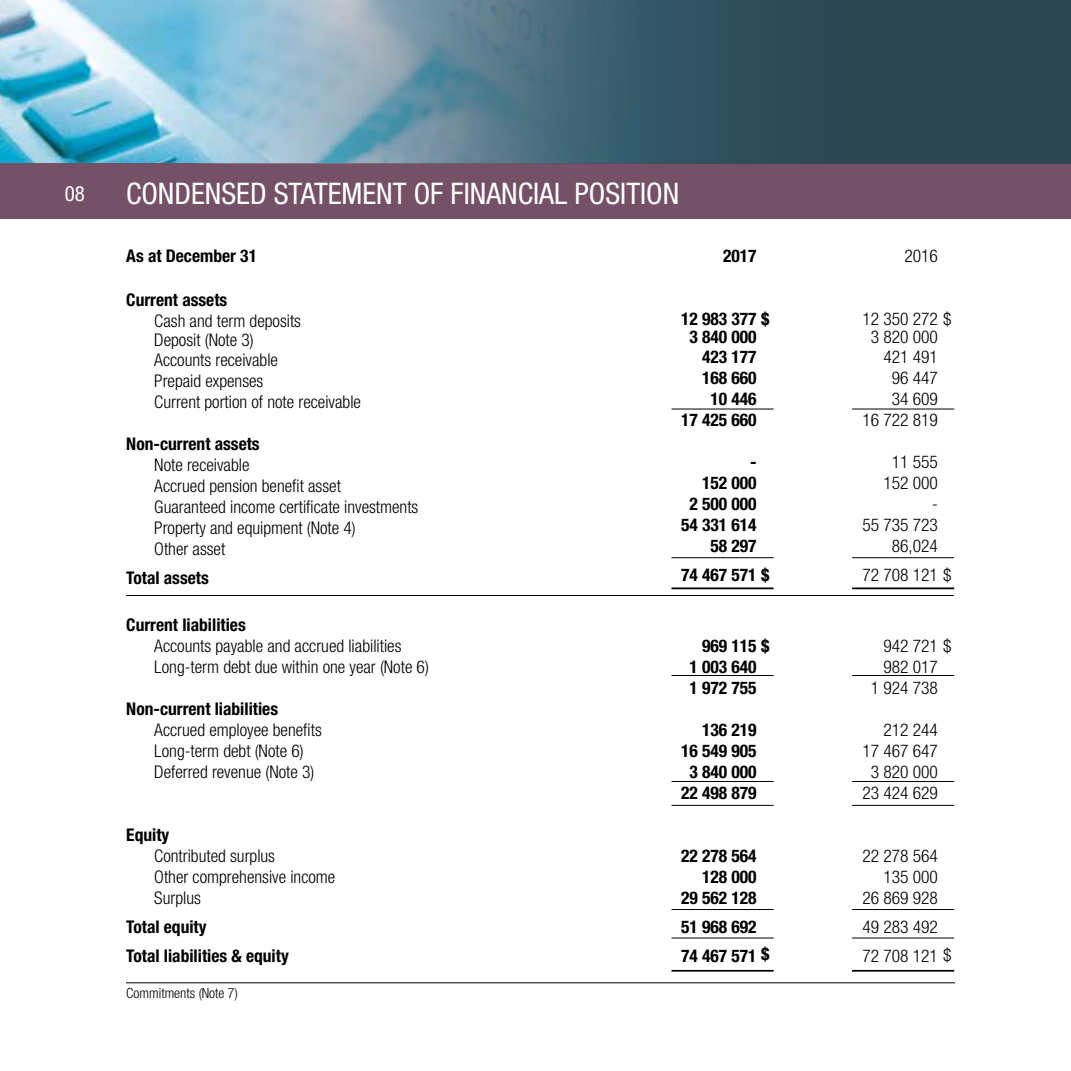
<style>
.page{position:relative;width:1071px;height:1071px;background:#fff}
.page>*{position:absolute;margin:0;border:0;box-sizing:border-box;transform-origin:0 0}
.t1{font:condensed 29.75px "Helvetica Neue";color:#fff}
.t2{font:condensed 21px "Helvetica Neue";color:#fff}
.t3{font:300 condensed 17.5px/21px "Helvetica Neue";color:#000}
.t4{font:700 condensed 17.5px/28.9px "Helvetica Neue";color:#000}
.t5{font:300 condensed 14px "Helvetica Neue";color:#000}
</style>
<div class="page">
<div style="left:0;top:163px;width:1071px;height:56px;background:#745167"></div>
<hr style="left:672px;top:409px;width:102px;height:1px;background:#000">
<hr style="left:672px;top:675px;width:102px;height:1px;background:#000">
<hr style="left:672px;top:781px;width:102px;height:1px;background:#000">
<hr style="left:672px;top:805px;width:102px;height:1px;background:#000">
<hr style="left:672px;top:909px;width:102px;height:1px;background:#000">
<hr style="left:672px;top:938px;width:102px;height:1px;background:#000">
<hr style="left:672px;top:970px;width:102px;height:2px;background:#000">
<hr style="left:672px;top:557px;width:102px;height:1px;background:#000">
<hr style="left:672px;top:588px;width:102px;height:1px;background:#000">
<hr style="left:852px;top:409px;width:102px;height:1px;background:#000">
<hr style="left:852px;top:675px;width:102px;height:1px;background:#000">
<hr style="left:852px;top:781px;width:102px;height:1px;background:#000">
<hr style="left:852px;top:805px;width:102px;height:1px;background:#000">
<hr style="left:852px;top:909px;width:102px;height:1px;background:#000">
<hr style="left:852px;top:938px;width:102px;height:1px;background:#000">
<hr style="left:852px;top:970px;width:102px;height:2px;background:#000">
<hr style="left:852px;top:557px;width:102px;height:1px;background:#000">
<hr style="left:852px;top:588px;width:102px;height:1px;background:#000">
<hr style="left:126px;top:595px;width:828px;height:1px;background:#000">
<hr style="left:126px;top:982px;width:829px;height:1px;background:#000">
<svg style="left:0;top:0;width:1071px;height:163px;background:#598091"></svg>
<p class="t2" style="left:65px;top:181px;width:22px">08</p>
<h1 class="t1" style="left:126px;top:176px;width:555px">CONDENSED STATEMENT OF FINANCIAL POSITION</h1>
<p class="t4" style="left:126px;top:241px;width:132px">As at December 31</p>
<p class="t4" style="left:126px;top:285px;width:103px">Current assets</p>
<p class="t3" style="left:154px;top:310px;width:148px">Cash and term deposits</p>
<p class="t3" style="left:154px;top:349px;width:208px">Accounts receivable<br>Prepaid expenses<br>Current portion of note receivable</p>
<p class="t4" style="left:126px;top:429px;width:135px">Non-current assets</p>
<p class="t3" style="left:154px;top:454px;width:266px">Note receivable<br>Accrued pension benefit asset<br>Guaranteed income certificate investments<br>Property and equipment (Note 4)<br>Other asset</p>
<p class="t4" style="left:126px;top:563px;width:84px">Total assets</p>
<p class="t4" style="left:126px;top:610px;width:121px">Current liabilities</p>
<p class="t3" style="left:154px;top:635px;width:276px">Accounts payable and accrued liabilities<br>Long-term debt due within one year (Note 6)</p>
<p class="t4" style="left:126px;top:694px;width:153px">Non-current liabilities</p>
<p class="t3" style="left:154px;top:719px;width:169px">Accrued employee benefits<br>Long-term debt (Note 6)<br>Deferred revenue (Note 3)</p>
<p class="t3" style="left:154px;top:329px;width:101px">Deposit (Note 3)</p>
<p class="t4" style="left:126px;top:820px;width:45px">Equity</p>
<p class="t3" style="left:154px;top:845px;width:183px">Contributed surplus<br>Other comprehensive income<br>Surplus</p>
<p class="t4" style="left:126px;top:912px;width:164px">Total equity<br>Total liabilities &amp; equity</p>
<p class="t5" style="left:126px;top:985px;width:113px">Commitments (Note 7)</p>
<p class="t4" style="left:723px;top:241px;width:35px">2017</p>
<p class="t3" style="left:904px;top:245px;width:35px">2016</p>
<p class="t4" style="left:681px;top:304px;width:90px">12 983 377 $</p>
<p class="t3" style="left:862px;top:308px;width:91px">12 350 272 $</p>
<p class="t4" style="left:690px;top:322px;width:69px">3 840 000</p>
<p class="t3" style="left:871px;top:327px;width:69px">3 820 000</p>
<p class="t4" style="left:702px;top:342px;width:56px">423 177</p>
<p class="t3" style="left:883px;top:346px;width:56px">421 491</p>
<p class="t4" style="left:702px;top:363px;width:56px">168 660</p>
<p class="t3" style="left:892px;top:367px;width:48px">96 447</p>
<p class="t4" style="left:711px;top:384px;width:48px">10 446</p>
<p class="t3" style="left:892px;top:388px;width:48px">34 609</p>
<p class="t4" style="left:681px;top:405px;width:77px">17 425 660</p>
<p class="t3" style="left:862px;top:409px;width:77px">16 722 819</p>
<p class="t4" style="left:750px;top:447px;width:8px">-</p>
<p class="t3" style="left:892px;top:451px;width:48px">11 555</p>
<p class="t4" style="left:702px;top:468px;width:56px">152 000</p>
<p class="t3" style="left:883px;top:472px;width:56px">152 000</p>
<p class="t4" style="left:690px;top:489px;width:69px">2 500 000</p>
<p class="t3" style="left:932px;top:493px;width:7px">-</p>
<p class="t4" style="left:681px;top:510px;width:77px">54 331 614</p>
<p class="t3" style="left:862px;top:514px;width:77px">55 735 723</p>
<p class="t4" style="left:711px;top:531px;width:48px">58 297</p>
<p class="t3" style="left:892px;top:535px;width:48px">86,024</p>
<p class="t4" style="left:681px;top:560px;width:90px">74 467 571 $</p>
<p class="t3" style="left:862px;top:564px;width:91px">72 708 121 $</p>
<p class="t4" style="left:702px;top:631px;width:69px">969 115 $</p>
<p class="t3" style="left:883px;top:635px;width:70px">942 721 $</p>
<p class="t4" style="left:690px;top:652px;width:69px">1 003 640</p>
<p class="t3" style="left:883px;top:656px;width:56px">982 017</p>
<p class="t4" style="left:690px;top:673px;width:69px">1 972 755</p>
<p class="t3" style="left:871px;top:677px;width:69px">1 924 738</p>
<p class="t4" style="left:702px;top:715px;width:56px">136 219</p>
<p class="t3" style="left:883px;top:719px;width:56px">212 244</p>
<p class="t4" style="left:681px;top:736px;width:77px">16 549 905</p>
<p class="t3" style="left:862px;top:740px;width:77px">17 467 647</p>
<p class="t4" style="left:690px;top:757px;width:69px">3 840 000</p>
<p class="t3" style="left:871px;top:761px;width:69px">3 820 000</p>
<p class="t4" style="left:681px;top:778px;width:77px">22 498 879</p>
<p class="t3" style="left:862px;top:782px;width:77px">23 424 629</p>
<p class="t4" style="left:681px;top:841px;width:77px">22 278 564</p>
<p class="t3" style="left:862px;top:845px;width:77px">22 278 564</p>
<p class="t4" style="left:702px;top:862px;width:56px">128 000</p>
<p class="t3" style="left:883px;top:866px;width:56px">135 000</p>
<p class="t4" style="left:681px;top:883px;width:77px">29 562 128</p>
<p class="t3" style="left:862px;top:887px;width:77px">26 869 928</p>
<p class="t4" style="left:681px;top:912px;width:77px">51 968 692</p>
<p class="t3" style="left:862px;top:916px;width:77px">49 283 492</p>
<p class="t4" style="left:681px;top:941px;width:90px">74 467 571 $</p>
<p class="t3" style="left:862px;top:945px;width:91px">72 708 121 $</p>
</div>
